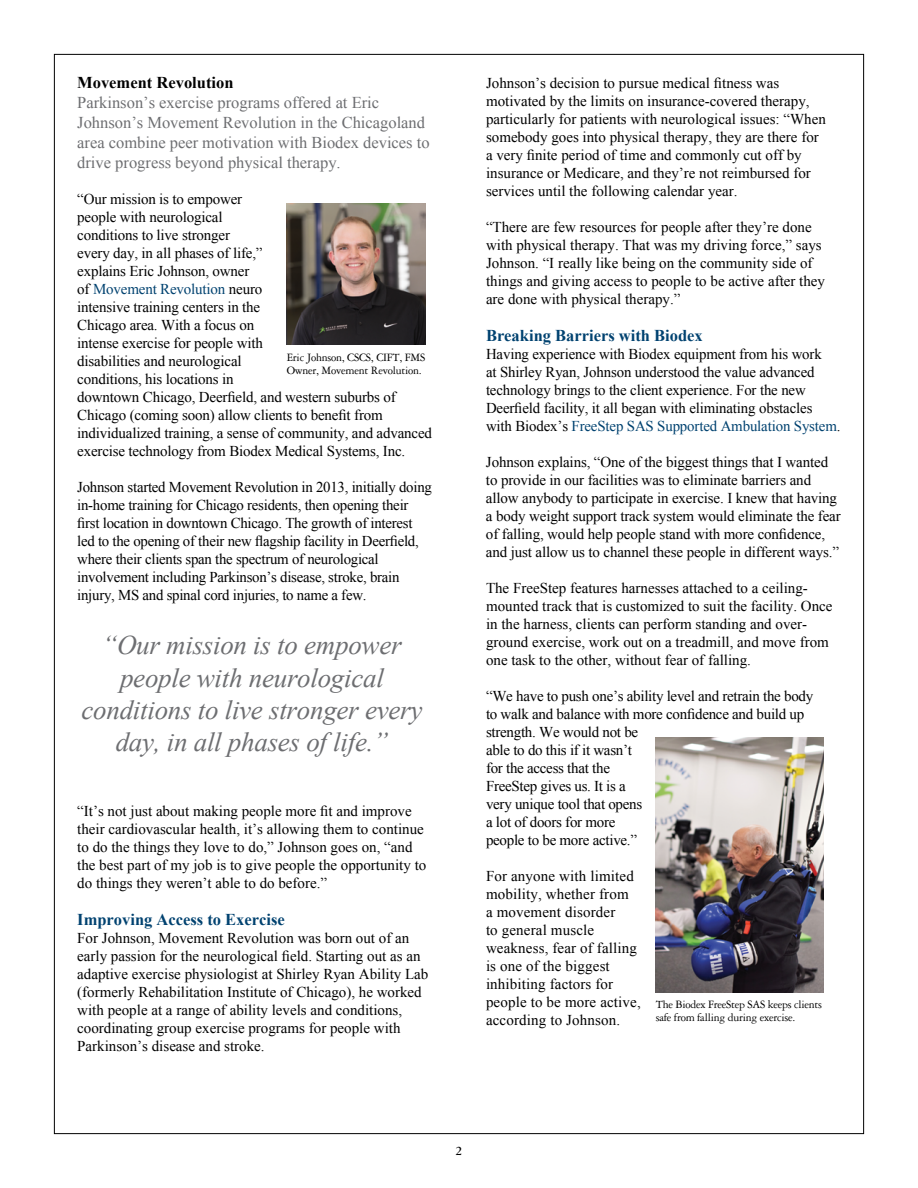
<style>
.page{position:relative;width:918px;height:1188px;background:#fff}
.page>*{position:absolute;margin:0;border:0;box-sizing:border-box;transform-origin:0 0}
.t1{font:italic 27px/32.4px "Times New Roman";letter-spacing:-.01em;color:#6d6e71;text-align:center}
.t2{font:16.5px/19.8px "Times New Roman";color:#6d6e71}
.t3{font:700 16.5px "Times New Roman";color:#004270}
.t4{font:700 16.5px "Times New Roman";color:#000}
.t5{font:15px/18px "Times New Roman";letter-spacing:-.01em;color:#000}
.t6{font:15px/18px "Times New Roman";letter-spacing:.01em;color:#000}
.t7{font:700 13.5px "Garamond Three";color:#000}
.t8{font:12px/12.8px "Garamond Three";letter-spacing:-.02em;color:#000}
.s1{color:#004270}
</style>
<div class="page">
<img style="left:287px;top:203px;width:139px;height:142px">
<img style="left:656px;top:738px;width:168px;height:255px">
<p class="t4" style="left:77px;top:71px;width:158px">Movement Revolution</p>
<p class="t2" style="left:77px;top:93px;width:354px">Parkinson’s exercise programs offered at Eric Johnson’s Movement Revolution in the Chicagoland area combine peer motivation with Biodex devices to drive progress beyond physical therapy.</p>
<p class="t5" style="left:77px;top:189px;width:356px">“Our mission is to empower<br>people with neurological<br>conditions to live stronger<br>every day, in all phases of life,”<br>explains Eric Johnson, owner<br>of <span class="s1">Movement Revolution</span> neuro<br>intensive training centers in the<br>Chicago area. With a focus on<br>intense exercise for people with<br>disabilities and neurological<br>conditions, his locations in<br>downtown Chicago, Deerfield, and western suburbs of Chicago (coming soon) allow clients to benefit from individualized training, a sense of community, and advanced exercise technology from Biodex Medical Systems, Inc.</p>
<p class="t5" style="left:77px;top:477px;width:356px">Johnson started Movement Revolution in 2013, initially doing in-home training for Chicago residents, then opening their first location in downtown Chicago. The growth of interest led to the opening of their new flagship facility in Deerfield, where their clients span the spectrum of neurological involvement including Parkinson’s disease, stroke, brain injury, MS and spinal cord injuries, to name a few.</p>
<p class="t8" style="left:287px;top:351px;width:140px">Eric Johnson, CSCS, CIFT, FMS<br>Owner, Movement Revolution.</p>
<p class="t1" style="left:82px;top:628px;width:342px">“Our mission is to empower people with neurological conditions to live stronger every day, in all phases of life.”</p>
<p class="t5" style="left:77px;top:801px;width:351px">“It’s not just about making people more fit and improve their cardiovascular health, it’s allowing them to continue to do the things they love to do,” Johnson goes on, “and the best part of my job is to give people the opportunity to do things they weren’t able to do before.”</p>
<p class="t3" style="left:77px;top:908px;width:209px">Improving Access to Exercise</p>
<p class="t5" style="left:77px;top:929px;width:353px">For Johnson, Movement Revolution was born out of an early passion for the neurological field. Starting out as an adaptive exercise physiologist at Shirley Ryan Ability Lab (formerly Rehabilitation Institute of Chicago), he worked with people at a range of ability levels and conditions, coordinating group exercise programs for people with Parkinson’s disease and stroke.</p>
<p class="t5" style="left:486px;top:73px;width:341px">Johnson’s decision to pursue medical fitness was motivated by the limits on insurance-covered therapy, particularly for patients with neurological issues: “When somebody goes into physical therapy, they are there for a very finite period of time and commonly cut off by insurance or Medicare, and they’re not reimbursed for services until the following calendar year.</p>
<p class="t5" style="left:486px;top:217px;width:341px">“There are few resources for people after they’re done with physical therapy. That was my driving force,” says Johnson. “I really like being on the community side of things and giving access to people to be active after they are done with physical therapy.”</p>
<p class="t3" style="left:486px;top:325px;width:218px">Breaking Barriers with Biodex</p>
<p class="t5" style="left:486px;top:345px;width:356px">Having experience with Biodex equipment from his work<br>at Shirley Ryan, Johnson understood the value advanced technology brings to the client experience. For the new Deerfield facility, it all began with eliminating obstacles with Biodex’s <span class="s1">FreeStep SAS Supported Ambulation System</span>.</p>
<p class="t5" style="left:486px;top:453px;width:356px">Johnson explains, “One of the biggest things that I wanted to provide in our facilities was to eliminate barriers and allow anybody to participate in exercise. I knew that having a body weight support track system would eliminate the fear of falling, would help people stand with more confidence, and just allow us to channel these people in different ways.”</p>
<p class="t5" style="left:486px;top:579px;width:348px">The FreeStep features harnesses attached to a ceiling&shy;mounted track that is customized to suit the facility. Once in the harness, clients can perform standing and over&shy;ground exercise, work out on a treadmill, and move from one task to the other, without fear of falling.</p>
<p class="t5" style="left:486px;top:687px;width:329px">“We have to push one’s ability level and retrain the body to walk and balance with more confidence and build up strength. We would not be<br>able to do this if it wasn’t<br>for the access that the<br>FreeStep gives us. It is a<br>very unique tool that opens<br>a lot of doors for more<br>people to be more active.”</p>
<p class="t6" style="left:486px;top:867px;width:156px">For anyone with limited mobility, whether from<br>a movement disorder<br>to general muscle weakness, fear of falling is one of the biggest inhibiting factors for people to be more active, according to Johnson.</p>
<p class="t8" style="left:656px;top:998px;width:168px">The Biodex FreeStep SAS keeps clients safe from falling during exercise.</p>
<p class="t7" style="left:456px;top:1143px;width:8px">2</p>
</div>
